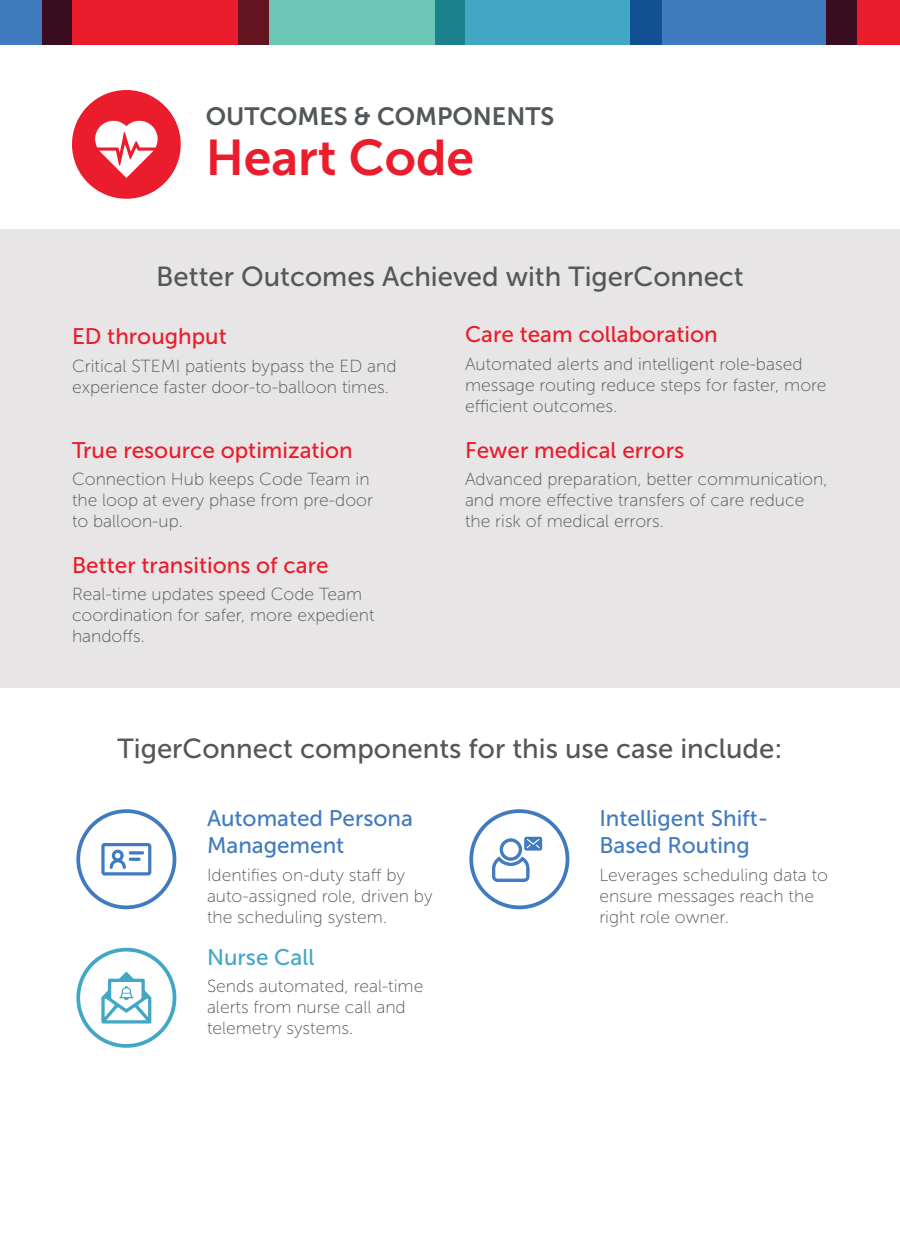
<style>
.page{position:relative;width:900px;height:1260px;background:#fff}
.page>*{position:absolute;margin:0;border:0;box-sizing:border-box;transform-origin:0 0}
.t1{font:50px "Museo Sans 700";color:#eb1c2c}
.t2{font:27.5px "Museo Sans 500";color:#52575a}
.t3{font:25px "Museo Sans 700";color:#52575a}
.t4{font:22.5px "Museo Sans 500";color:#eb1c2c}
.t5{font:22.5px/27px "Museo Sans 500";color:#417bbf}
.t6{font:22.5px "Museo Sans 500";color:#42a7c5}
.t7{font:17.5px/21px "Museo Sans 100";color:#52575a}
</style>
<div class="page">
<div style="left:239px;top:0;width:226px;height:45px;background:#6cc7b7"></div>
<div style="left:0;top:0;width:72px;height:45px;background:#417bbf"></div>
<div style="left:630px;top:0;width:227px;height:45px;background:#417bbf"></div>
<svg style="left:435px;top:0;width:227px;height:45px;background:#3595b6"></svg>
<svg style="left:42px;top:0;width:226px;height:45px;background:#c11928"></svg>
<svg style="left:827px;top:0;width:73px;height:45px;background:#a21527"></svg>
<div style="left:0;top:229px;width:900px;height:459px;background:#e7e5e5"></div>
<div style="left:76px;top:809px;width:100px;height:100px;border:4px solid #417bbf;border-radius:50%"></div>
<div style="left:469px;top:809px;width:100px;height:100px;border:4px solid #417bbf;border-radius:50%"></div>
<div style="left:76px;top:948px;width:100px;height:100px;border:4px solid #42a7c5;border-radius:50%"></div>
<svg style="left:101px;top:843px;width:50px;height:33px"></svg>
<svg style="left:492px;top:837px;width:50px;height:45px"></svg>
<div style="left:72px;top:90px;width:109px;height:109px;background:#eb1c2c;border-radius:50%"></div>
<svg style="left:95px;top:120px;width:63px;height:58px"></svg>
<svg style="left:101px;top:972px;width:50px;height:52px"></svg>
<p class="t3" style="left:206px;top:103px;width:350px">OUTCOMES &amp; COMPONENTS</p>
<p class="t1" style="left:206px;top:130px;width:270px">Heart Code</p>
<p class="t2" style="left:156px;top:262px;width:589px">Better Outcomes Achieved with TigerConnect</p>
<p class="t4" style="left:72px;top:324px;width:156px">ED throughput</p>
<p class="t7" style="left:72px;top:355px;width:326px">Critical STEMI patients bypass the ED and experience faster door-to-balloon times.</p>
<p class="t4" style="left:72px;top:438px;width:282px">True resource optimization</p>
<p class="t7" style="left:72px;top:469px;width:299px">Connection Hub keeps Code Team in</p>
<p class="t7" style="left:72px;top:490px;width:302px">the loop at every phase from pre-door</p>
<p class="t7" style="left:72px;top:511px;width:112px">to balloon-up.</p>
<p class="t4" style="left:72px;top:553px;width:258px">Better transitions of care</p>
<p class="t7" style="left:72px;top:584px;width:304px">Real-time updates speed Code Team coordination for safer, more expedient handoffs.</p>
<p class="t4" style="left:465px;top:322px;width:254px">Care team collaboration</p>
<p class="t7" style="left:465px;top:354px;width:363px">Automated alerts and intelligent role-based message routing reduce steps for faster, more efficient outcomes.</p>
<p class="t4" style="left:465px;top:438px;width:221px">Fewer medical errors</p>
<p class="t7" style="left:465px;top:469px;width:364px">Advanced preparation, better communication, and more effective transfers of care reduce the risk of medical errors.</p>
<p class="t2" style="left:118px;top:734px;width:666px">TigerConnect components for this use case include:</p>
<p class="t5" style="left:207px;top:805px;width:208px">Automated Persona</p>
<p class="t5" style="left:207px;top:832px;width:139px">Management</p>
<p class="t7" style="left:207px;top:864px;width:227px">Identifies on-duty staff by auto-assigned role, driven by the scheduling system.</p>
<p class="t6" style="left:207px;top:945px;width:109px">Nurse Call</p>
<p class="t7" style="left:207px;top:976px;width:218px">Sends automated, real-time alerts from nurse call and telemetry systems.</p>
<p class="t5" style="left:599px;top:805px;width:171px">Intelligent Shift-<br>Based Routing</p>
<p class="t7" style="left:599px;top:864px;width:230px">Leverages scheduling data to ensure messages reach the right role owner.</p>
</div>
